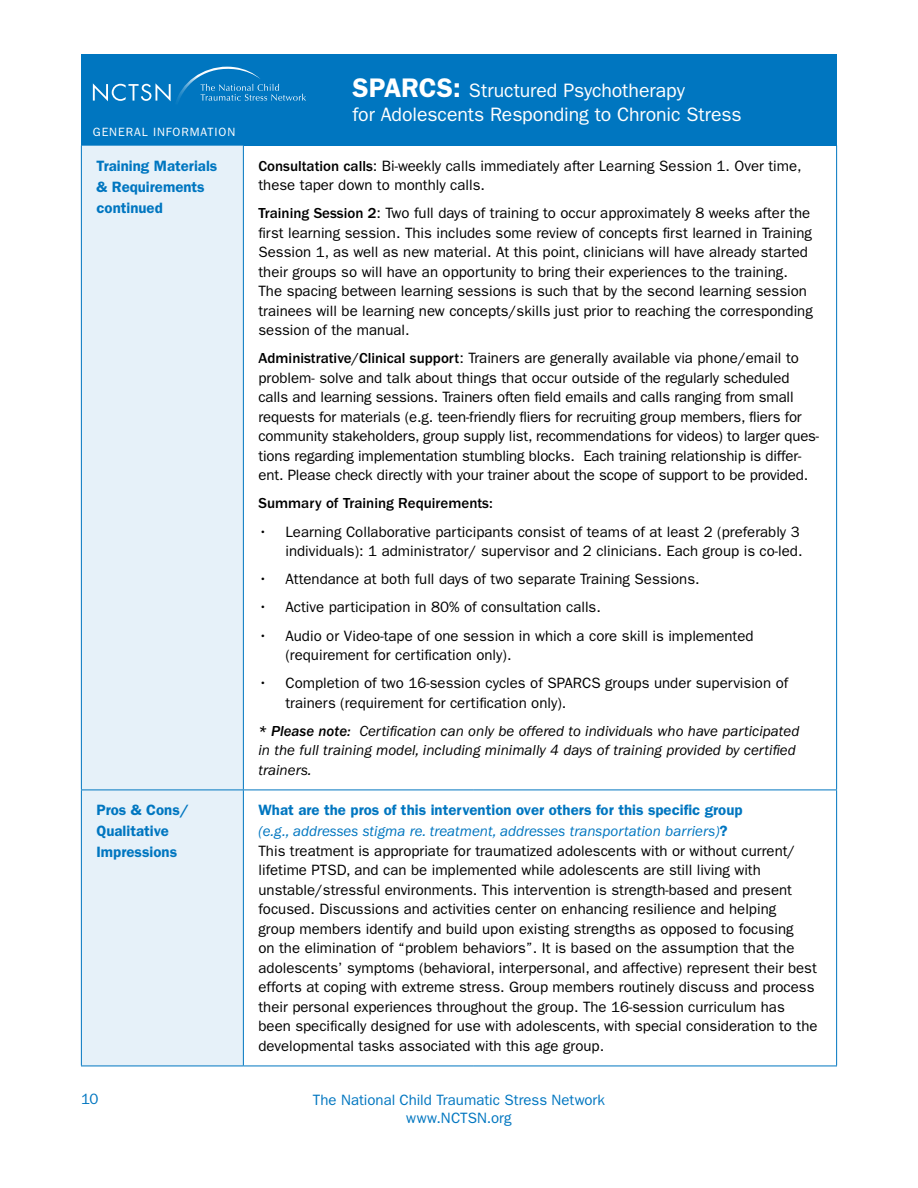
<style>
.page{position:relative;width:918px;height:1188px;background:#fff}
.page>*{position:absolute;margin:0;border:0;box-sizing:border-box;transform-origin:0 0}
.t1{font:19.5px/24px "ITC Franklin Gothic Std";letter-spacing:-.005em;color:#fff}
.t2{font:15px/19.5px "ITC Franklin Gothic Std";color:#000}
.t3{font:italic 15px/19.5px "ITC Franklin Gothic Std";color:#000}
.t4{font:italic 15px/21px "ITC Franklin Gothic Std";color:#0076c0}
.t5{font:600 15px/21px "ITC Franklin Gothic Std";color:#0076c0}
.t6{font:15px/18px "ITC Franklin Gothic Std";color:#0076c0;text-align:center}
.t7{font:500 15px "ITC Franklin Gothic Std";color:#000}
.t8{font:12px "ITC Franklin Gothic Std";letter-spacing:.075em;color:#fff}
.s1{font-weight:600;font-size:27px}
.s2{font-weight:500}
.s3{font-family:"ITC Franklin Gothic Std Med It";font-style:normal}
.s4{font-weight:600;font-style:normal}
</style>
<div class="page">
<div style="left:81px;top:54px;width:756px;height:92px;background:#0076c0"></div>
<svg style="left:93px;top:66px;width:213px;height:36px"></svg>
<div style="left:82px;top:146px;width:161px;height:920px;background:#e6f1f9"></div>
<hr style="left:81px;top:145px;width:1px;height:645px;background:#0076c0">
<hr style="left:243px;top:145px;width:1px;height:645px;background:#0076c0">
<hr style="left:836px;top:145px;width:1px;height:645px;background:#0076c0">
<hr style="left:81px;top:790px;width:162px;height:1px;background:#0076c0">
<hr style="left:81px;top:790px;width:1px;height:276px;background:#0076c0">
<hr style="left:243px;top:790px;width:230px;height:1px;background:#0076c0">
<hr style="left:243px;top:790px;width:1px;height:276px;background:#0076c0">
<hr style="left:473px;top:790px;width:364px;height:1px;background:#0076c0">
<hr style="left:836px;top:790px;width:1px;height:276px;background:#0076c0">
<hr style="left:81px;top:1066px;width:162px;height:1px;background:#0076c0">
<hr style="left:243px;top:1066px;width:230px;height:1px;background:#0076c0">
<hr style="left:473px;top:1066px;width:364px;height:1px;background:#0076c0">
<h1 class="t1" style="left:352px;top:79px;width:391px"><span class="s1">SPARCS:</span> Structured Psychotherapy<br>for Adolescents Responding to Chronic Stress</h1>
<p class="t8" style="left:93px;top:125px;width:144px">GENERAL INFORMATION</p>
<p class="t5" style="left:96px;top:155px;width:122px">Training Materials &amp; Requirements continued</p>
<p class="t2" style="left:258px;top:156px;width:545px"><span class="s2">Consultation calls</span>: Bi-weekly calls immediately after Learning Session 1. Over time, these taper down to monthly calls.</p>
<p class="t2" style="left:258px;top:203px;width:556px"><span class="s2">Training Session 2</span>: Two full days of training to occur approximately 8 weeks after the first learning session. This includes some review of concepts first learned in Training Session 1, as well as new material. At this point, clinicians will have already started their groups so will have an opportunity to bring their experiences to the training.<br>The spacing between learning sessions is such that by the second learning session trainees will be learning new concepts/skills just prior to reaching the corresponding session of the manual.</p>
<p class="t2" style="left:258px;top:349px;width:562px"><span class="s2">Administrative/Clinical support</span>: Trainers are generally available via phone/email to problem- solve and talk about things that occur outside of the regularly scheduled calls and learning sessions. Trainers often field emails and calls ranging from small requests for materials (e.g. teen-friendly fliers for recruiting group members, fliers for community stakeholders, group supply list, recommendations for videos) to larger ques&shy;tions regarding implementation stumbling blocks. Each training relationship is differ&shy;ent. Please check directly with your trainer about the scope of support to be provided.</p>
<p class="t7" style="left:258px;top:495px;width:236px">Summary of Training Requirements:</p>
<p class="t2" style="left:258px;top:522px;width:546px;text-align:right">• Learning Collaborative participants consist of teams of at least 2 (preferably 3 individuals): 1 administrator/ supervisor and 2 clinicians. Each group is co-led.</p>
<p class="t2" style="left:258px;top:570px;width:443px">• Attendance at both full days of two separate Training Sessions.</p>
<p class="t2" style="left:258px;top:598px;width:344px">• Active participation in 80% of consultation calls.</p>
<p class="t2" style="left:285px;top:626px;width:470px;text-indent:-27px">• Audio or Video-tape of one session in which a core skill is implemented (requirement for certification only).</p>
<p class="t2" style="left:285px;top:673px;width:504px;text-indent:-27px">• Completion of two 16-session cycles of SPARCS groups under supervision of trainers (requirement for certification only).</p>
<p class="t3" style="left:258px;top:721px;width:542px"><span class="s3">* Please note:</span> Certification can only be offered to individuals who have participated in the full training model, including minimally 4 days of training provided by certified trainers.</p>
<p class="t5" style="left:96px;top:800px;width:94px">Pros &amp; Cons/<br>Qualitative<br>Impressions</p>
<p class="t4" style="left:258px;top:800px;width:486px"><span class="s4">What are the pros of this intervention over others for this specific group </span>(e.g., addresses stigma re. treatment, addresses transportation barriers)<span class="s4">?</span></p>
<p class="t2" style="left:258px;top:841px;width:561px">This treatment is appropriate for traumatized adolescents with or without current/ lifetime PTSD, and can be implemented while adolescents are still living with unstable/stressful environments. This intervention is strength-based and present focused. Discussions and activities center on enhancing resilience and helping<br>group members identify and build upon existing strengths as opposed to focusing<br>on the elimination of “problem behaviors”. It is based on the assumption that the adolescents’ symptoms (behavioral, interpersonal, and affective) represent their best efforts at coping with extreme stress. Group members routinely discuss and process their personal experiences throughout the group. The 16-session curriculum has been specifically designed for use with adolescents, with special consideration to the developmental tasks associated with this age group.</p>
<p class="t6" style="left:81px;top:1090px;width:19px">10</p>
<p class="t6" style="left:313px;top:1091px;width:294px">The National Child Traumatic Stress Network www.NCTSN.org</p>
</div>
